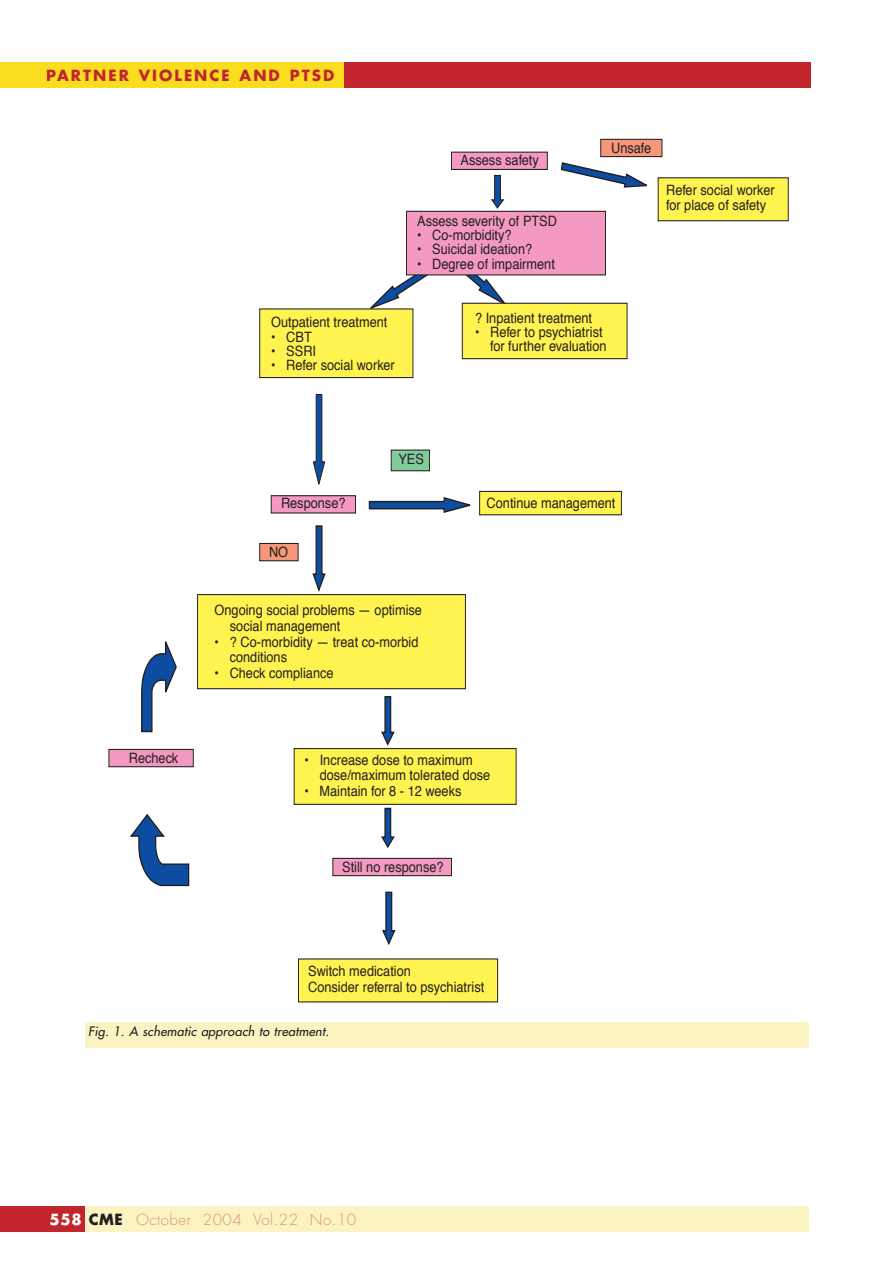
<style>
.page{position:relative;width:893px;height:1262px;background:#fff}
.page>*{position:absolute;margin:0;border:0;box-sizing:border-box;transform-origin:0 0}
.t1{font:300 15px "Futura";letter-spacing:.035em;color:#db9079}
.t2{font:700 15px "Futura";letter-spacing:.135em;color:#c2262c}
.t3{font:14.25px/14.2px "Helvetica";color:#231f20;scale:.89 1}
.t4{font:italic 12.75px "Futura";letter-spacing:.015em;color:#231f20}
.s1{font-weight:700;color:#fff}
.s2{font-weight:700;color:#231f20}
</style>
<div class="page">
<div style="left:0;top:1206px;width:808px;height:26px;background:#fcf3c2"></div>
<div style="left:0;top:1206px;width:85px;height:26px;background:#c2262c"></div>
<div style="left:0;top:62px;width:810px;height:26px;background:#c2262c"></div>
<div style="left:0;top:62px;width:343px;height:26px;background:#fadd1f"></div>
<svg style="left:370px;top:275px;width:140px;height:37px"></svg>
<div style="left:462px;top:303px;width:165px;height:56px;background:#fff34f;border:1px solid #231f20"></div>
<div style="left:479px;top:491px;width:143px;height:24px;background:#fff34f;border:1px solid #231f20"></div>
<div style="left:197px;top:594px;width:269px;height:95px;background:#fff34f;border:1px solid #231f20"></div>
<div style="left:108px;top:749px;width:86px;height:18px;background:#f499c2;border:1px solid #231f20"></div>
<svg style="left:560px;top:162px;width:87px;height:26px"></svg>
<div style="left:451px;top:152px;width:97px;height:18px;background:#f499c2;border:1px solid #231f20"></div>
<div style="left:657px;top:177px;width:131px;height:44px;background:#fff34f;border:1px solid #231f20"></div>
<div style="left:600px;top:139px;width:62px;height:18px;background:#f6977a;border:1px solid #231f20"></div>
<div style="left:406px;top:211px;width:200px;height:64px;background:#f499c2;border:1px solid #231f20"></div>
<svg style="left:491px;top:175px;width:13px;height:34px"></svg>
<div style="left:259px;top:308px;width:154px;height:70px;background:#fff34f;border:1px solid #231f20"></div>
<svg style="left:312px;top:394px;width:14px;height:91px"></svg>
<div style="left:391px;top:449px;width:39px;height:22px;background:#80ca9c;border:1px solid #231f20"></div>
<div style="left:271px;top:495px;width:85px;height:18px;background:#f499c2;border:1px solid #231f20"></div>
<svg style="left:368px;top:497px;width:103px;height:16px"></svg>
<svg style="left:312px;top:525px;width:14px;height:67px"></svg>
<div style="left:259px;top:543px;width:39px;height:18px;background:#f6977a;border:1px solid #231f20"></div>
<div style="left:293px;top:748px;width:223px;height:57px;background:#fff34f;border:1px solid #231f20"></div>
<svg style="left:381px;top:807px;width:14px;height:41px"></svg>
<div style="left:332px;top:858px;width:120px;height:18px;background:#f499c2;border:1px solid #231f20"></div>
<svg style="left:382px;top:891px;width:14px;height:54px"></svg>
<div style="left:298px;top:958px;width:200px;height:44px;background:#fff34f"></div>
<svg style="left:130px;top:813px;width:60px;height:73px"></svg>
<svg style="left:141px;top:641px;width:36px;height:92px"></svg>
<svg style="left:381px;top:696px;width:14px;height:50px"></svg>
<div style="left:85px;top:1022px;width:723px;height:25px;background:#fcf3c2"></div>
<p class="t2" style="left:46px;top:68px;width:289px">PARTNER VIOLENCE AND PTSD</p>
<p class="t3" style="left:271px;top:316px;width:132px">Outpatient treatment</p>
<p class="t3" style="left:271px;top:331px;width:47px">• CBT</p>
<p class="t3" style="left:271px;top:345px;width:52px">• SSRI</p>
<p class="t3" style="left:271px;top:359px;width:140px">• Refer social worker</p>
<p class="t3" style="left:460px;top:154px;width:89px">Assess safety</p>
<p class="t3" style="left:417px;top:215px;width:159px">Assess severity of PTSD</p>
<p class="t3" style="left:417px;top:229px;width:108px">• Co-morbidity?</p>
<p class="t3" style="left:417px;top:243px;width:131px">• Suicidal ideation?</p>
<p class="t3" style="left:417px;top:258px;width:156px">• Degree of impairment</p>
<p class="t3" style="left:611px;top:142px;width:46px">Unsafe</p>
<p class="t3" style="left:666px;top:184px;width:123px">Refer social worker for place of safety</p>
<p class="t3" style="left:475px;top:312px;width:133px">? Inpatient treatment</p>
<p class="t3" style="left:475px;top:326px;width:149px;text-align:right">• Refer to psychiatrist for further evaluation</p>
<p class="t3" style="left:129px;top:752px;width:57px">Recheck</p>
<p class="t3" style="left:398px;top:453px;width:30px">YES</p>
<p class="t3" style="left:281px;top:496px;width:74px">Response?</p>
<p class="t3" style="left:486px;top:497px;width:146px">Continue management</p>
<p class="t3" style="left:269px;top:546px;width:23px">NO</p>
<p class="t3" style="left:230px;top:603px;width:217px;line-height:15.8px;text-indent:-15px">Ongoing social problems — optimise social management</p>
<p class="t3" style="left:230px;top:635px;width:214px;line-height:15.6px;text-indent:-15px">• ? Co-morbidity — treat co-morbid conditions</p>
<p class="t3" style="left:214px;top:667px;width:135px">• Check compliance</p>
<p class="t3" style="left:320px;top:753px;width:193px;line-height:15.6px;text-indent:-15px">• Increase dose to maximum dose/maximum tolerated dose</p>
<p class="t3" style="left:304px;top:785px;width:178px">• Maintain for 8 - 12 weeks</p>
<p class="t3" style="left:342px;top:861px;width:115px">Still no response?</p>
<p class="t3" style="left:308px;top:964px;width:199px;line-height:15.8px">Switch medication<br>Consider referral to psychiatrist</p>
<p class="t4" style="left:88px;top:1025px;width:242px">Fig. 1. A schematic approach to treatment.</p>
<p class="t1" style="left:50px;top:1212px;width:308px"><span class="s1">558</span> <span class="s2">CME</span> October 2004 Vol.22 No.10</p>
</div>
